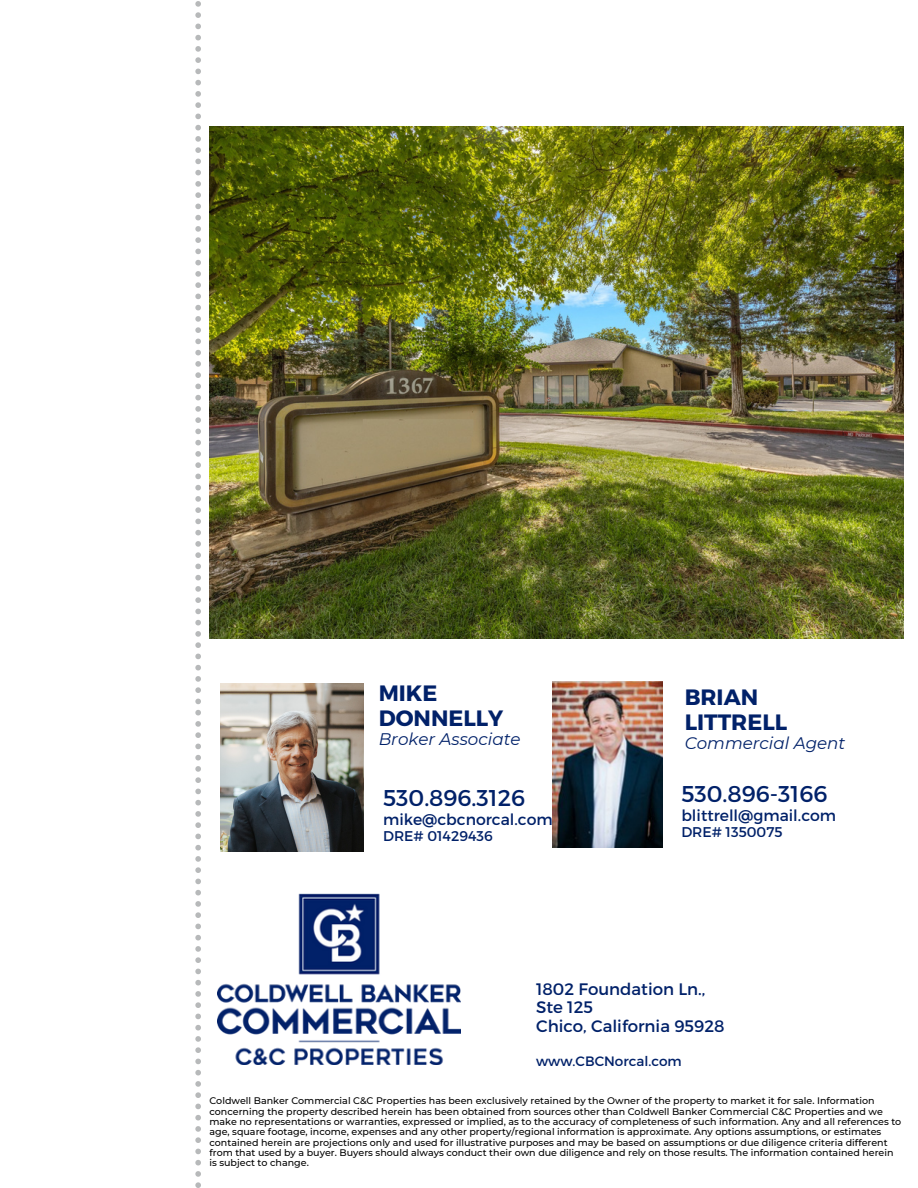
<style>
.page{position:relative;width:918px;height:1188px;background:#fff}
.page>*{position:absolute;margin:0;border:0;box-sizing:border-box;transform-origin:0 0}
.t1{font:22.8px "Montserrat";color:#012169}
.t2{font:700 22.2px/24.8px "Montserrat";color:#012169}
.t3{font:italic 16.8px "Montserrat";color:#012169}
.t4{font:16.65px/18.5px "Montserrat";color:#012169}
.t5{font:15.6px "Montserrat";color:#012169}
.t6{font:14.1px "Montserrat";color:#012169}
.t7{font:13.65px "Montserrat";color:#012169}
.t8{font:500 9.6px/10.4px "Montserrat";color:#000}
</style>
<div class="page">
<svg style="left:195px;top:1px;width:6px;height:1187px"></svg>
<img style="left:220px;top:684px;width:143px;height:167px">
<img style="left:218px;top:894px;width:243px;height:171px">
<img style="left:552px;top:682px;width:110px;height:165px">
<img style="left:209px;top:127px;width:695px;height:512px">
<h1 class="t2" style="left:379px;top:680px;width:126px">MIKE<br>DONNELLY</h1>
<h1 class="t3" style="left:379px;top:729px;width:143px">Broker Associate</h1>
<h1 class="t1" style="left:383px;top:783px;width:144px">530.896.3126</h1>
<h1 class="t5" style="left:383px;top:809px;width:171px">mike@cbcnorcal.com</h1>
<h1 class="t6" style="left:383px;top:826px;width:111px">DRE# 01429436</h1>
<h2 class="t2" style="left:685px;top:684px;width:104px">BRIAN<br>LITTRELL</h2>
<h2 class="t3" style="left:685px;top:733px;width:162px">Commercial Agent</h2>
<h4 class="t1" style="left:681px;top:779px;width:148px">530.896-3166</h4>
<h4 class="t5" style="left:681px;top:806px;width:156px">blittrell@gmail.com</h4>
<h4 class="t6" style="left:681px;top:823px;width:103px">DRE# 1350075</h4>
<p class="t4" style="left:536px;top:979px;width:190px">1802 Foundation Ln.,<br>Ste 125<br>Chico, California 95928</p>
<h1 class="t7" style="left:536px;top:1052px;width:147px">www.CBCNorcal.com</h1>
<h1 class="t8" style="left:209px;top:1096px;width:693px">Coldwell Banker Commercial C&amp;C Properties has been exclusively retained by the Owner of the property to market it for sale. Information concerning the property described herein has been obtained from sources other than Coldwell Banker Commercial C&amp;C Properties and we make no representations or warranties, expressed or implied, as to the accuracy of completeness of such information. Any and all references to age, square footage, income, expenses and any other property/regional information is approximate. Any options assumptions, or estimates contained herein are projections only and used for illustrative purposes and may be based on assumptions or due diligence criteria different from that used by a buyer. Buyers should always conduct their own due diligence and rely on those results. The information contained herein is subject to change.</h1>
</div>
